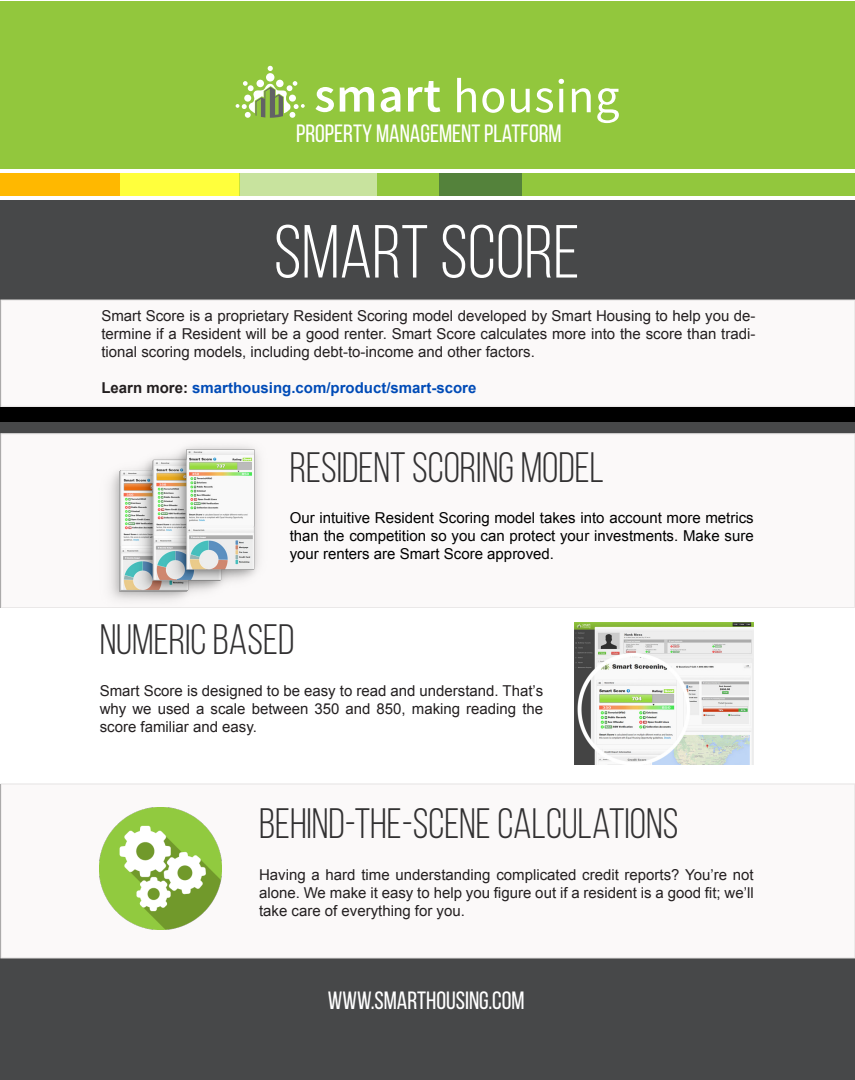
<style>
.page{position:relative;width:855px;height:1080px;background:#fff}
.page>*{position:absolute;margin:0;border:0;box-sizing:border-box;transform-origin:0 0}
.t1{font:75px "Bebas Neue";color:#fff}
.t2{font:42.5px "Bebas Neue";color:#323132}
.t3{font:25px "Bebas Neue";color:#fff}
.t4{font:15px/18px "Arial";color:#231f20;text-align:justify}
.t5{font:15px/18px "Arial";color:#000;text-align:justify}
.t6{font:700 15px "Arial";color:#004bb7}
.s1{color:#231f20}
</style>
<div class="page">
<div style="left:0;top:200px;width:855px;height:880px;background:#474849"></div>
<div style="left:1px;top:300px;width:854px;height:106px;background:#fbf9f9"></div>
<div style="left:0;top:300px;width:855px;height:107px;border:1px solid #eae8e8"></div>
<div style="left:1px;top:434px;width:854px;height:174px;background:#fbf9f9"></div>
<div style="left:0;top:433px;width:855px;height:175px;border:1px solid #eae8e8"></div>
<div style="left:0;top:608px;width:855px;height:175px;background:#fff"></div>
<div style="left:0;top:1px;width:855px;height:167px;background:#92c73d"></div>
<div style="left:522px;top:173px;width:333px;height:22px;background:#92c73d"></div>
<div style="left:439px;top:173px;width:83px;height:22px;background:#54823b"></div>
<div style="left:377px;top:173px;width:62px;height:22px;background:#92c73d"></div>
<div style="left:120px;top:173px;width:119px;height:22px;background:#ffff3c"></div>
<div style="left:0;top:173px;width:120px;height:22px;background:#ffb800"></div>
<div style="left:239px;top:173px;width:138px;height:22px;background:#c8e39e"></div>
<div style="left:0;top:407px;width:855px;height:14px;background:#000"></div>
<div style="left:1px;top:784px;width:854px;height:174px;background:#fbf9f9"></div>
<div style="left:0;top:783px;width:855px;height:175px;border:1px solid #eae8e8"></div>
<svg style="left:268px;top:66px;width:5px;height:5px"></svg>
<div style="left:257px;top:80px;width:7px;height:7px;background:#fff;border-radius:50%"></div>
<div style="left:266px;top:73px;width:8px;height:9px;background:#fff;border-radius:50%"></div>
<svg style="left:236px;top:81px;width:69px;height:37px"></svg>
<svg style="left:316px;top:87px;width:18px;height:25px"></svg>
<svg style="left:340px;top:87px;width:34px;height:25px"></svg>
<svg style="left:381px;top:87px;width:19px;height:25px"></svg>
<svg style="left:408px;top:81px;width:32px;height:31px"></svg>
<svg style="left:457px;top:78px;width:19px;height:34px"></svg>
<svg style="left:482px;top:88px;width:22px;height:25px"></svg>
<svg style="left:511px;top:89px;width:19px;height:24px"></svg>
<svg style="left:536px;top:88px;width:17px;height:25px"></svg>
<svg style="left:559px;top:79px;width:5px;height:33px"></svg>
<svg style="left:572px;top:88px;width:19px;height:24px"></svg>
<svg style="left:597px;top:88px;width:22px;height:35px"></svg>
<img style="left:100px;top:808px;width:121px;height:121px">
<img style="left:574px;top:622px;width:180px;height:143px">
<img style="left:100px;top:446px;width:168px;height:161px">
<p class="t3" style="left:296px;top:120px;width:267px">PROPERTY MANAGEMENT PLATFORM</p>
<p class="t1" style="left:274px;top:212px;width:307px">SMART SCORE</p>
<p class="t4" style="left:101px;top:307px;width:656px">Smart Score is a proprietary Resident Scoring model developed by Smart Housing to help you de&shy;termine if a Resident will be a good renter. Smart Score calculates more into the score than tradi&shy;tional scoring models, including debt-to-income and other factors.</p>
<p class="t6" style="left:101px;top:378px;width:377px"><span class="s1">Learn more:</span> smarthousing.com/product/smart-score</p>
<p class="t2" style="left:290px;top:444px;width:316px">RESIDENT SCORING MODEL</p>
<p class="t5" style="left:290px;top:509px;width:466px">Our intuitive Resident Scoring model takes into account more metrics than the competition so you can protect your investments. Make sure your renters are Smart Score approved.</p>
<p class="t2" style="left:100px;top:617px;width:196px">NUMERIC BASED</p>
<p class="t4" style="left:100px;top:682px;width:445px">Smart Score is designed to be easy to read and understand. That’s why we used a scale between 350 and 850, making reading the score familiar and easy.</p>
<p class="t2" style="left:259px;top:801px;width:421px">BEHIND-THE-SCENE CALCULATIONS</p>
<p class="t4" style="left:259px;top:866px;width:496px">Having a hard time understanding complicated credit reports? You’re not alone. We make it easy to help you figure out if a resident is a good fit; we’ll take care of everything for you.</p>
<p class="t3" style="left:328px;top:987px;width:198px">WWW.SMARTHOUSING.COM</p>
</div>
